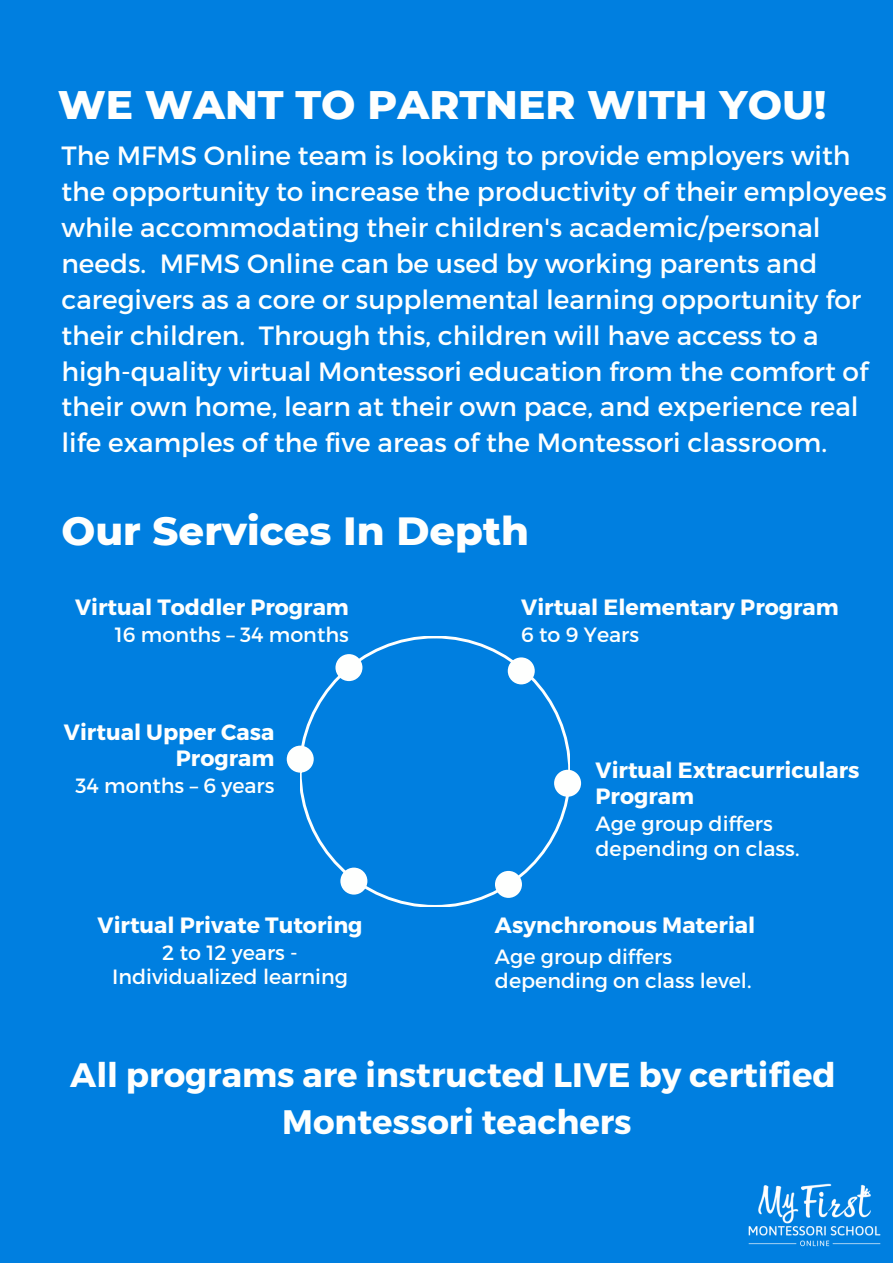
<style>
.page{position:relative;width:893px;height:1264px;background:#fff}
.page>*{position:absolute;margin:0;border:0;box-sizing:border-box;transform-origin:0 0}
.t1{font:800 40.65px "Montserrat";color:#fefffe}
.t2{font:800 40.05px "Montserrat";color:#fefffe}
.t3{font:700 33.9px/47.2px "Montserrat";color:#fefffe;text-align:center}
.t4{font:26.4px/36px "Montserrat";color:#fefffe}
.t5{font:700 22.05px/25.8px "Montserrat";color:#fefffe}
.t6{font:20.7px/24.8px "Montserrat";color:#fefffe}
</style>
<div class="page">
<div style="left:0;top:0;width:892px;height:1262px;background:#007fe0"></div>
<svg style="left:300px;top:637px;width:269px;height:269px"></svg>
<div style="left:335px;top:654px;width:27px;height:27px;background:#fefffe;border-radius:50%"></div>
<div style="left:507px;top:657px;width:27px;height:27px;background:#fefffe;border-radius:50%"></div>
<div style="left:287px;top:745px;width:27px;height:27px;background:#fefffe;border-radius:50%"></div>
<div style="left:554px;top:769px;width:27px;height:27px;background:#fefffe;border-radius:50%"></div>
<div style="left:340px;top:867px;width:27px;height:27px;background:#fefffe;border-radius:50%"></div>
<div style="left:495px;top:870px;width:27px;height:27px;background:#fefffe;border-radius:50%"></div>
<img style="left:748px;top:1183px;width:133px;height:64px">
<h1 class="t1" style="left:58px;top:80px;width:770px">WE WANT TO PARTNER WITH YOU!</h1>
<p class="t4" style="left:61px;top:136px;width:826px">The MFMS Online team is looking to provide employers with the opportunity to increase the productivity of their employees while accommodating their children's academic/personal needs. MFMS Online can be used by working parents and caregivers as a core or supplemental learning opportunity for their children. Through this, children will have access to a high-quality virtual Montessori education from the comfort of their own home, learn at their own pace, and experience real life examples of the five areas of the Montessori classroom.</p>
<h2 class="t2" style="left:61px;top:506px;width:469px">Our Services In Depth</h2>
<p class="t5" style="left:75px;top:593px;width:275px">Virtual Toddler Program</p>
<p class="t5" style="left:521px;top:593px;width:319px">Virtual Elementary Program</p>
<p class="t6" style="left:115px;top:621px;width:235px">16 months – 34 months</p>
<p class="t6" style="left:521px;top:621px;width:119px">6 to 9 Years</p>
<p class="t5" style="left:64px;top:717px;width:212px;text-align:right">Virtual Upper Casa<br>Program</p>
<p class="t6" style="left:75px;top:772px;width:200px">34 months – 6 years</p>
<p class="t5" style="left:97px;top:911px;width:266px">Virtual Private Tutoring</p>
<p class="t6" style="left:112px;top:938px;width:237px;text-align:center">2 to 12 years -<br>Individualized learning</p>
<p class="t5" style="left:595px;top:756px;width:265px">Virtual Extracurriculars<br>Program</p>
<p class="t6" style="left:595px;top:810px;width:205px">Age group differs depending on class.</p>
<p class="t5" style="left:495px;top:911px;width:262px">Asynchronous Material</p>
<p class="t6" style="left:495px;top:942px;width:258px">Age group differs depending on class level.</p>
<p class="t3" style="left:70px;top:1049px;width:767px">All programs are instructed LIVE by certified<br>Montessori teachers</p>
</div>
